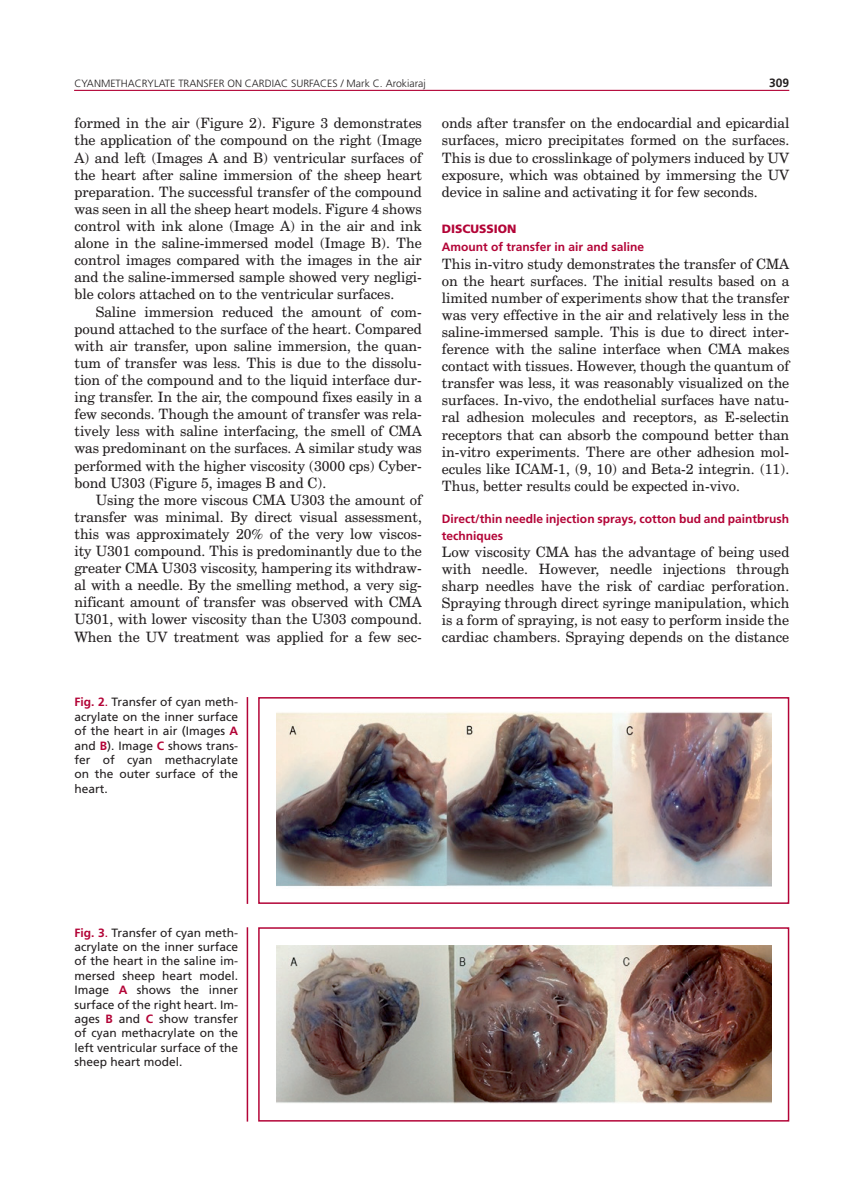
<style>
.page{position:relative;width:851px;height:1191px;background:#fff}
.page>*{position:absolute;margin:0;border:0;box-sizing:border-box;transform-origin:0 0}
.t1{font:14.25px/17.1px "Century Schoolbook BT";color:#231f20;text-align:justify}
.t2{font:12px/14.4px "Frutiger";color:#231f20;text-align:justify}
.t3{font:700 12px/16.5px "Frutiger LT Std";color:#b30437}
.t4{font:12px "Frutiger Black B";color:#b30437}
.t5{font:700 12px "Frutiger LT Std";color:#231f20}
.t6{font:300 10.5px "Frutiger LT Std";color:#231f20}
.s1{font-family:"Frutiger LT Std";font-weight:700;color:#b30437}
.s2{color:#b30437}
</style>
<div class="page">
<hr style="left:74px;top:90px;width:715px;height:1px;background:#b30437">
<img style="left:276px;top:712px;width:495px;height:175px">
<img style="left:276px;top:945px;width:495px;height:158px">
<div style="left:258px;top:697px;width:531px;height:207px;border:2px solid #b30437"></div>
<div style="left:258px;top:927px;width:531px;height:194px;border:2px solid #b30437"></div>
<hr style="left:246px;top:697px;width:2px;height:207px;background:#b30437">
<hr style="left:246px;top:927px;width:2px;height:194px;background:#b30437">
<p class="t6" style="left:74px;top:77px;width:15px">CYANMET</p>
<p class="t6" style="left:121px;top:77px;width:28px">HACRYLATE</p>
<p class="t6" style="left:178px;top:77px;width:7px">TRANS</p>
<p class="t6" style="left:209px;top:77px;width:218px">FER ON CARDIAC SURFACES / Mark C. Arokiaraj</p>
<p class="t5" style="left:769px;top:75px;width:22px">309</p>
<p class="t1" style="left:442px;top:115px;width:349px">onds after transfer on the endocardial and epicardial surfaces, micro precipitates formed on the surfaces.<br>This is due to crosslinkage of polymers induced by UV exposure, which was obtained by immersing the UV device in saline and activating it for few seconds.</p>
<p class="t4" style="left:442px;top:222px;width:76px">DISCUSSION</p>
<p class="t3" style="left:442px;top:239px;width:204px">Amount of transfer in air and saline</p>
<p class="t1" style="left:442px;top:255px;width:349px">This in-vitro study demonstrates the transfer of CMA on the heart surfaces. The initial results based on a limited number of experiments show that the transfer was very effective in the air and relatively less in the saline-immersed sample. This is due to direct inter&shy;ference with the saline interface when CMA makes contact with tissues. However, though the quantum of transfer was less, it was reasonably visualized on the surfaces. In-vivo, the endothelial surfaces have natu&shy;ral adhesion molecules and receptors, as E-selectin receptors that can absorb the compound better than in-vitro experiments. There are other adhesion mol&shy;ecules like ICAM-1, (9, 10) and Beta-2 integrin. (11).<br>Thus, better results could be expected in-vivo.</p>
<p class="t3" style="left:442px;top:511px;width:349px">Direct/thin needle injection sprays, cotton bud and paintbrush techniques</p>
<p class="t1" style="left:442px;top:543px;width:349px">Low viscosity CMA has the advantage of being used with needle. However, needle injections through sharp needles have the risk of cardiac perforation.<br>Spraying through direct syringe manipulation, which is a form of spraying, is not easy to perform inside the cardiac chambers. Spraying depends on the distance</p>
<p class="t1" style="left:74px;top:115px;width:349px">formed in the air (Figure 2). Figure 3 demonstrates the application of the compound on the right (Image A) and left (Images A and B) ventricular surfaces of the heart after saline immersion of the sheep heart preparation. The successful transfer of the compound was seen in all the sheep heart models. Figure 4 shows control with ink alone (Image A) in the air and ink alone in the saline-immersed model (Image B). The control images compared with the images in the air and the saline-immersed sample showed very negligi&shy;ble colors attached on to the ventricular surfaces.</p>
<p class="t1" style="left:74px;top:303px;width:349px;text-indent:21px">Saline immersion reduced the amount of com&shy;pound attached to the surface of the heart. Compared with air transfer, upon saline immersion, the quan&shy;tum of transfer was less. This is due to the dissolu&shy;tion of the compound and to the liquid interface dur&shy;ing transfer. In the air, the compound fixes easily in a few seconds. Though the amount of transfer was rela&shy;tively less with saline interfacing, the smell of CMA was predominant on the surfaces. A similar study was performed with the higher viscosity (3000 cps) Cyber&shy;bond U303 (Figure 5, images B and C).</p>
<p class="t1" style="left:74px;top:491px;width:349px;text-indent:21px">Using the more viscous CMA U303 the amount of transfer was minimal. By direct visual assessment, this was approximately 20% of the very low viscos&shy;ity U301 compound. This is predominantly due to the greater CMA U303 viscosity, hampering its withdraw&shy;al with a needle. By the smelling method, a very sig&shy;nificant amount of transfer was observed with CMA U301, with lower viscosity than the U303 compound.<br>When the UV treatment was applied for a few sec-</p>
<p class="t2" style="left:74px;top:695px;width:165px"><span class="s1">Fig. 2</span><span class="s2">.</span> Transfer of cyan meth&shy;acrylate on the inner surface of the heart in air (Images <span class="s1">A </span>and <span class="s1">B</span>). Image <span class="s1">C</span> shows trans&shy;fer of cyan methacrylate on the outer surface of the heart.</p>
<p class="t2" style="left:74px;top:925px;width:165px"><span class="s1">Fig. 3</span><span class="s2">.</span> Transfer of cyan meth&shy;acrylate on the inner surface of the heart in the saline im&shy;mersed sheep heart model.<br>Image <span class="s1">A</span> shows the inner surface of the right heart. Im&shy;ages <span class="s1">B</span> and <span class="s1">C</span> show transfer of cyan methacrylate on the left ventricular surface of the sheep heart model.</p>
</div>
